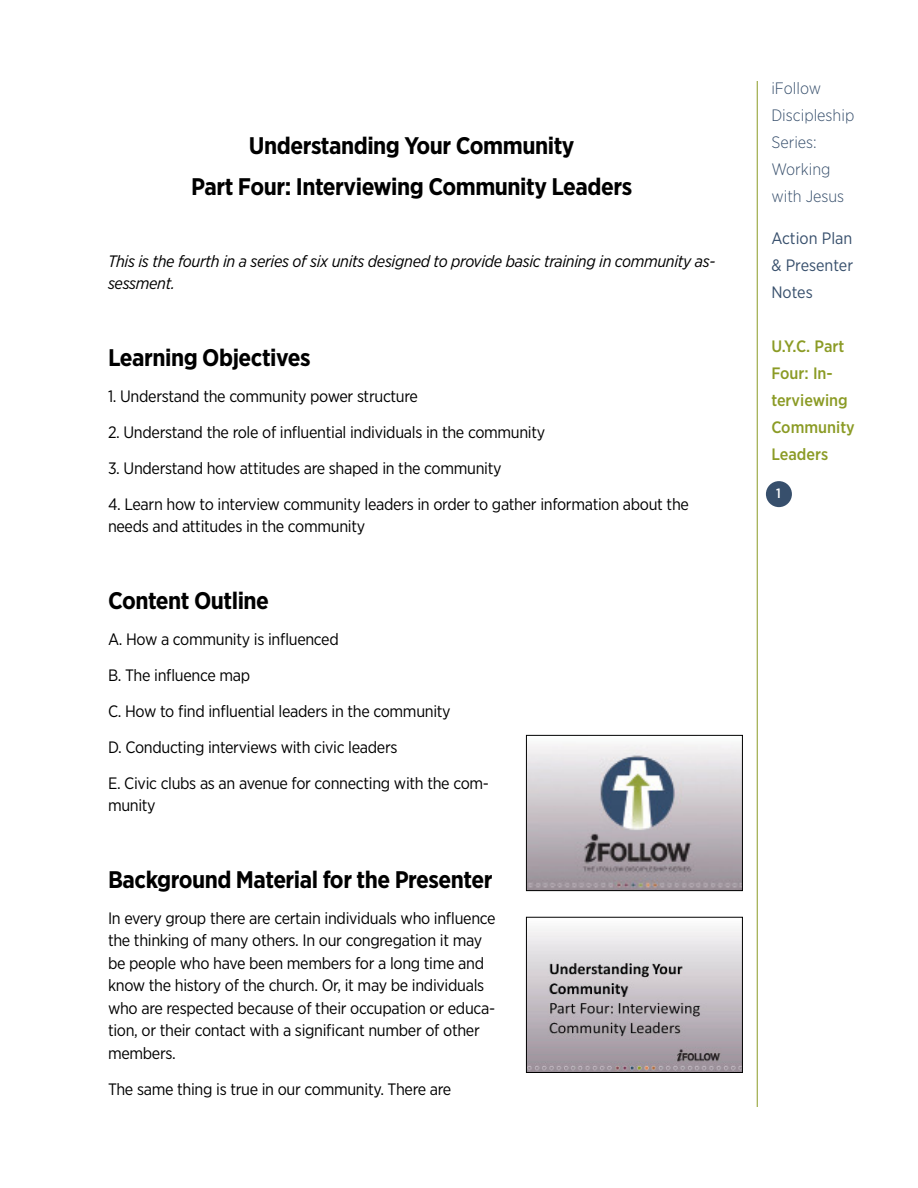
<style>
.page{position:relative;width:918px;height:1188px;background:#fff}
.page>*{position:absolute;margin:0;border:0;box-sizing:border-box;transform-origin:0 0}
.t1{font:700 24px/40.5px "Gotham Narrow";letter-spacing:-.02em;color:#000;text-align:center}
.t2{font:16.5px/22.5px "Gotham Narrow";letter-spacing:-.02em;color:#000}
.t3{font:italic 16.5px/22.5px "Gotham Narrow";letter-spacing:-.02em;color:#000}
.t4{font:500 16.5px/27px "Gotham Narrow";color:#8b9b25}
.t5{font:300 16.5px/27px "Gotham Narrow";color:#374f6c}
.t6{font:16.5px/27px "Gotham Narrow";color:#374f6c;text-align:justify}
.t7{font:500 13.5px "Gotham Narrow";color:#fff}
</style>
<div class="page">
<div style="left:766px;top:481px;width:26px;height:26px;background:#374f6c;border-radius:50%"></div>
<hr style="left:757px;top:81px;width:1px;height:1026px;background:#8b9b25">
<img style="left:528px;top:744px;width:213px;height:145px">
<div style="left:526px;top:735px;width:217px;height:156px;border:1px solid #000"></div>
<img style="left:528px;top:929px;width:213px;height:142px">
<div style="left:526px;top:917px;width:217px;height:156px;border:1px solid #000"></div>
<h1 class="t1" style="left:191px;top:127px;width:443px">Understanding Your Community<br>Part Four: Interviewing Community Leaders</h1>
<p class="t3" style="left:108px;top:250px;width:609px">This is the fourth in a series of six units designed to provide basic training in community as&shy;sessment.</p>
<h1 class="t1" style="left:108px;top:338px;width:204px">Learning Objectives</h1>
<p class="t2" style="left:108px;top:385px;width:312px">1. Understand the community power structure</p>
<p class="t2" style="left:108px;top:421px;width:439px">2. Understand the role of influential individuals in the community</p>
<p class="t2" style="left:108px;top:457px;width:395px">3. Understand how attitudes are shaped in the community</p>
<p class="t2" style="left:108px;top:493px;width:583px">4. Learn how to interview community leaders in order to gather information about the needs and attitudes in the community</p>
<h1 class="t1" style="left:108px;top:581px;width:163px">Content Outline</h1>
<p class="t2" style="left:108px;top:622px;width:383px;line-height:36px">A. How a community is influenced<br>B. The influence map<br>C. How to find influential leaders in the community<br>D. Conducting interviews with civic leaders<br>E. Civic clubs as an avenue for connecting with the com-</p>
<p class="t2" style="left:108px;top:795px;width:49px">munity</p>
<h1 class="t1" style="left:108px;top:860px;width:386px">Background Material for the Presenter</h1>
<p class="t2" style="left:108px;top:907px;width:389px">In every group there are certain individuals who influence the thinking of many others. In our congregation it may be people who have been members for a long time and know the history of the church. Or, it may be individuals who are respected because of their occupation or educa&shy;tion, or their contact with a significant number of other members.</p>
<p class="t2" style="left:108px;top:1078px;width:345px">The same thing is true in our community. There are</p>
<p class="t5" style="left:771px;top:76px;width:85px">iFollow<br>Discipleship<br>Series:<br>Working with Jesus</p>
<p class="t6" style="left:771px;top:226px;width:83px">Action Plan &amp; Presenter Notes</p>
<p class="t4" style="left:771px;top:334px;width:85px">U.Y.C. Part<br>Four: In&shy;terviewing<br>Community<br>Leaders</p>
<p class="t7" style="left:776px;top:487px;width:6px">1</p>
</div>
